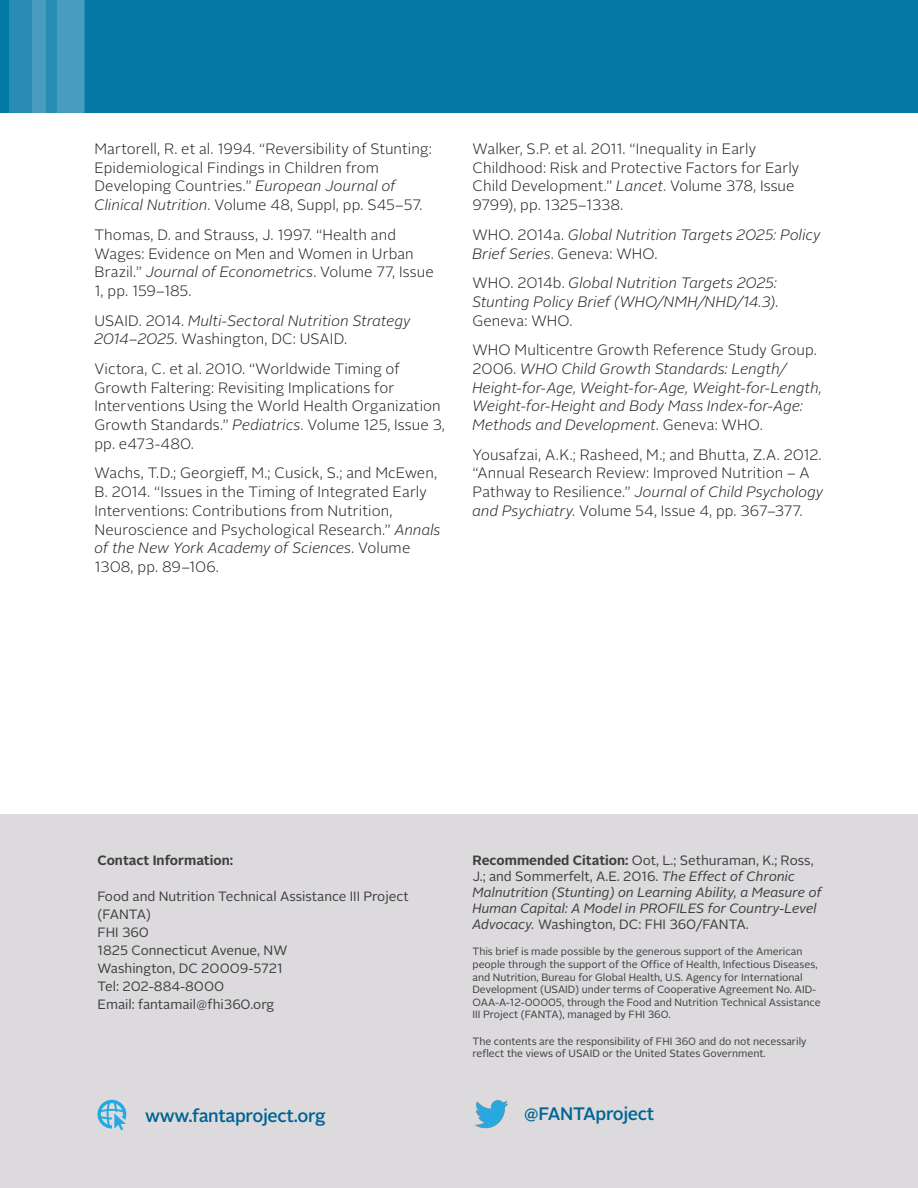
<style>
.page{position:relative;width:918px;height:1188px;background:#fff}
.page>*{position:absolute;margin:0;border:0;box-sizing:border-box;transform-origin:0 0}
.t1{font:500 18px "Alright Sans";letter-spacing:-.02em;color:#006494}
.t2{font:300 15px/18.8px "Alright Sans";letter-spacing:.005em;color:#231f20}
.t3{font:italic 300 15px/18.8px "Alright Sans";letter-spacing:.005em;color:#231f20}
.t4{font:italic 13.5px/16.2px "Alright Sans";color:#3e3e3f}
.t5{font:13.5px/18px "Alright Sans";color:#3e3e3f}
.Contact{font:700 13.5px "Alright Sans";color:#3e3e3f}
.t6{font:10.5px/12.6px "Alright Sans";color:#3e3e3f}
.s1{font-style:italic}
.s2{font-style:normal}
.s3{font-weight:700;font-style:normal}
</style>
<div class="page">
<div style="left:0;top:814px;width:918px;height:374px;background:#dcdadc"></div>
<div style="left:0;top:0;width:918px;height:112px;background:#0479a6"></div>
<div style="left:9px;top:0;width:75px;height:119px;background:#298cb3"></div>
<div style="left:57px;top:0;width:27px;height:119px;background:#489dbe"></div>
<div style="left:32px;top:0;width:14px;height:119px;background:#489dbe"></div>
<svg style="left:98px;top:1100px;width:28px;height:30px"></svg>
<img style="left:475px;top:1100px;width:33px;height:29px">
<p class="t2" style="left:94px;top:140px;width:339px">Martorell, R. et al. 1994. “Reversibility of Stunting:<br>Epidemiological Findings in Children from Developing Countries.” <span class="s1">European Journal of Clinical Nutrition</span>. Volume 48, Suppl, pp. S45–57.</p>
<p class="t2" style="left:94px;top:225px;width:341px">Thomas, D. and Strauss, J. 1997. “Health and Wages: Evidence on Men and Women in Urban Brazil.” <span class="s1">Journal of Econometrics</span>. Volume 77, Issue 1, pp. 159–185.</p>
<p class="t3" style="left:94px;top:311px;width:318px"><span class="s2">USAID. 2014.</span> Multi-Sectoral Nutrition Strategy<br>2014–2025<span class="s2">. Washington, DC: USAID.</span></p>
<p class="t2" style="left:94px;top:360px;width:352px">Victora, C. et al. 2010. “Worldwide Timing of Growth Faltering: Revisiting Implications for Interventions Using the World Health Organization Growth Standards.” <span class="s1">Pediatrics</span>. Volume 125, Issue 3, pp. e473-480.</p>
<p class="t2" style="left:94px;top:464px;width:348px">Wachs, T.D.; Georgieff, M.; Cusick, S.; and McEwen, B. 2014. “Issues in the Timing of Integrated Early Interventions: Contributions from Nutrition, Neuroscience and Psychological Research.” <span class="s1">Annals of the New York Academy of Sciences</span>. Volume 1308, pp. 89–106.</p>
<p class="t2" style="left:472px;top:140px;width:328px">Walker, S.P. et al. 2011. “Inequality in Early Childhood: Risk and Protective Factors for Early Child Development.” <span class="s1">Lancet</span>. Volume 378, Issue 9799), pp. 1325–1338.</p>
<p class="t3" style="left:472px;top:225px;width:350px"><span class="s2">WHO. 2014a.</span> Global Nutrition Targets 2025: Policy<br>Brief Series<span class="s2">. Geneva: WHO.</span></p>
<p class="t3" style="left:472px;top:274px;width:307px;text-align:justify"><span class="s2">WHO. 2014b.</span> Global Nutrition Targets 2025:<br>Stunting Policy Brief (WHO/NMH/NHD/14.3)<span class="s2">.<br>Geneva: WHO.</span></p>
<p class="t3" style="left:472px;top:341px;width:351px"><span class="s2">WHO Multicentre Growth Reference Study Group.<br>2006.</span> WHO Child Growth Standards: Length/ Height-for-Age, Weight-for-Age, Weight-for-Length, Weight-for-Height and Body Mass Index-for-Age:<br>Methods and Development<span class="s2">. Geneva: WHO.</span></p>
<p class="t2" style="left:472px;top:445px;width:352px">Yousafzai, A.K.; Rasheed, M.; and Bhutta, Z.A. 2012. “Annual Research Review: Improved Nutrition – A Pathway to Resilience.” <span class="s1">Journal of Child Psychology and Psychiatry</span>. Volume 54, Issue 4, pp. 367–377.</p>
<p class="Contact" style="left:98px;top:850px;width:137px">Contact Information:</p>
<p class="t5" style="left:98px;top:887px;width:313px">Food and Nutrition Technical Assistance III Project (FANTA)<br>FHI 360<br>1825 Connecticut Avenue, NW<br>Washington, DC 20009-5721<br>Tel: 202-884-8000<br>Email: fantamail@fhi360.org</p>
<p class="t1" style="left:145px;top:1103px;width:182px">www.fantaproject.org</p>
<p class="t4" style="left:473px;top:852px;width:351px"><span class="s3">Recommended Citation:</span> <span class="s2">Oot, L.; Sethuraman, K.; Ross, J.; and Sommerfelt, A.E. 2016.</span> The Effect of Chronic Malnutrition (Stunting) on Learning Ability, a Measure of Human Capital: A Model in PROFILES for Country-Level Advocacy. <span class="s2">Washington, DC: FHI 360/FANTA.</span></p>
<p class="t6" style="left:472px;top:946px;width:350px">This brief is made possible by the generous support of the American people through the support of the Office of Health, Infectious Diseases, and Nutrition, Bureau for Global Health, U.S. Agency for International Development (USAID) under terms of Cooperative Agreement No. AID-OAA-A-12-00005, through the Food and Nutrition Technical Assistance III Project (FANTA), managed by FHI 360.</p>
<p class="t6" style="left:472px;top:1035px;width:336px">The contents are the responsibility of FHI 360 and do not necessarily reflect the views of USAID or the United States Government.</p>
<p class="t1" style="left:524px;top:1101px;width:132px">@FANTAproject</p>
</div>
